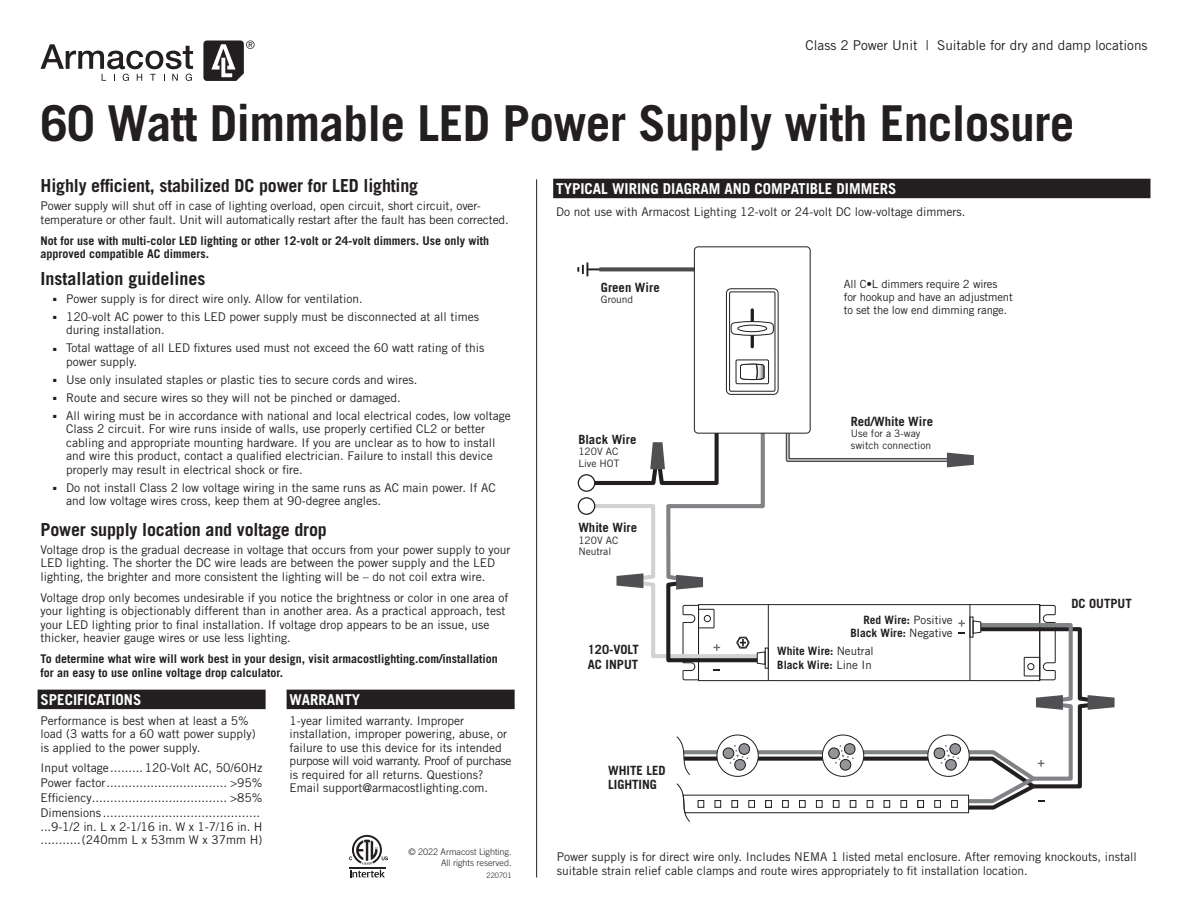
<style>
.page{position:relative;width:1188px;height:918px;background:#fff}
.page>*{position:absolute;margin:0;border:0;box-sizing:border-box;transform-origin:0 0}
.t1{font:700 49.5px "Trade Gothic LT Std";letter-spacing:-.015em;color:#231f20}
.t2{font:700 18px "Trade Gothic LT Std";letter-spacing:-.01em;color:#231f20}
.t3{font:700 15px "Trade Gothic LT Std";color:#fff}
.t4{font:13.5px "Trade Gothic LT Std";color:#231f20}
.t5{font:700 12.75px/14.1px "Trade Gothic LT Std";color:#231f20}
.t6{font:12px/13.5px "Trade Gothic LT Std";color:#231f20}
.t7{font:700 12px/13.5px "Trade Gothic LT Std";color:#231f20}
.t8{font:700 11.55px/13.6px "Trade Gothic LT Std";color:#231f20;text-align:right}
.t9{font:11.25px/12.8px "Trade Gothic LT Std";letter-spacing:-.01em;color:#231f20}
.t10{font:10.2px/11.6px "Trade Gothic LT Std";color:#231f20}
.t11{font:300 9px/10.5px "Trade Gothic LT Std";color:#231f20;text-align:right}
.t12{font:300 7.5px "Trade Gothic LT Std";color:#231f20}
.s1{font-weight:400}
</style>
<div class="page">
<div style="left:578px;top:474px;width:17px;height:18px;border:1px solid #231f20;border-radius:50%"></div>
<hr style="left:588px;top:268px;width:113px;height:2px;background:#231f20">
<svg style="left:599px;top:267px;width:95px;height:4px"></svg>
<svg style="left:577px;top:263px;width:11px;height:13px"></svg>
<div style="left:694px;top:247px;width:116px;height:186px;background:#fff;border-radius:4px"></div>
<div style="left:694px;top:246px;width:117px;height:188px;border:1px solid #231f20;border-radius:4px"></div>
<svg style="left:726px;top:288px;width:53px;height:107px"></svg>
<div style="left:578px;top:497px;width:17px;height:18px;border:1px solid #231f20;border-radius:50%"></div>
<svg style="left:582px;top:405px;width:533px;height:417px"></svg>
<svg style="left:203px;top:40px;width:52px;height:41px"></svg>
<svg style="left:41px;top:44px;width:152px;height:37px"></svg>
<div style="left:38px;top:690px;width:228px;height:19px;background:#231f20"></div>
<div style="left:287px;top:690px;width:228px;height:19px;background:#231f20"></div>
<hr style="left:536px;top:179px;width:1px;height:699px;background:#231f20">
<div style="left:553px;top:179px;width:597px;height:19px;background:#231f20"></div>
<svg style="left:349px;top:835px;width:39px;height:43px"></svg>
<p class="t4" style="left:806px;top:37px;width:343px">Class 2 Power Unit | Suitable for dry and damp locations</p>
<h1 class="t1" style="left:40px;top:93px;width:1036px">60 Watt Dimmable LED Power Supply with Enclosure</h1>
<h2 class="t2" style="left:41px;top:175px;width:379px">Highly efficient, stabilized DC power for LED lighting</h2>
<p class="t6" style="left:41px;top:199px;width:470px">Power supply will shut off in case of lighting overload, open circuit, short circuit, over&shy;temperature or other fault. Unit will automatically restart after the fault has been corrected.</p>
<p class="t7" style="left:41px;top:233px;width:450px">Not for use with multi-color LED lighting or other 12-volt or 24-volt dimmers. Use only with approved compatible AC dimmers.</p>
<h2 class="t2" style="left:41px;top:268px;width:167px">Installation guidelines</h2>
<p class="t6" style="left:53px;top:292px;width:311px">■ Power supply is for direct wire only. Allow for ventilation.</p>
<p class="t6" style="left:66px;top:310px;width:414px;text-indent:-13px">■ 120-volt AC power to this LED power supply must be disconnected at all times during installation.</p>
<p class="t6" style="left:66px;top:341px;width:420px;text-indent:-13px">■ Total wattage of all LED fixtures used must not exceed the 60 watt rating of this power supply.</p>
<p class="t6" style="left:53px;top:373px;width:365px">■ Use only insulated staples or plastic ties to secure cords and wires.</p>
<p class="t6" style="left:53px;top:391px;width:349px">■ Route and secure wires so they will not be pinched or damaged.</p>
<p class="t6" style="left:66px;top:409px;width:446px;text-indent:-13px">■ All wiring must be in accordance with national and local electrical codes, low voltage Class 2 circuit. For wire runs inside of walls, use properly certified CL2 or better cabling and appropriate mounting hardware. If you are unclear as to how to install and wire this product, contact a qualified electrician. Failure to install this device properly may result in electrical shock or fire.</p>
<p class="t6" style="left:66px;top:481px;width:431px;text-indent:-13px">■ Do not install Class 2 low voltage wiring in the same runs as AC main power. If AC and low voltage wires cross, keep them at 90-degree angles.</p>
<h2 class="t2" style="left:41px;top:519px;width:288px">Power supply location and voltage drop</h2>
<p class="t6" style="left:41px;top:543px;width:471px">Voltage drop is the gradual decrease in voltage that occurs from your power supply to your<br>LED lighting. The shorter the DC wire leads are between the power supply and the LED lighting, the brighter and more consistent the lighting will be – do not coil extra wire.</p>
<p class="t6" style="left:41px;top:591px;width:469px">Voltage drop only becomes undesirable if you notice the brightness or color in one area of your lighting is objectionably different than in another area. As a practical approach, test your LED lighting prior to final installation. If voltage drop appears to be an issue, use thicker, heavier gauge wires or use less lighting.</p>
<p class="t7" style="left:41px;top:652px;width:459px">To determine what wire will work best in your design, visit armacostlighting.com/installation for an easy to use online voltage drop calculator.</p>
<p class="t3" style="left:41px;top:690px;width:102px">SPECIFICATIONS</p>
<p class="t6" style="left:41px;top:714px;width:217px">Performance is best when at least a 5% load (3 watts for a 60 watt power supply) is applied to the power supply.</p>
<p class="t6" style="left:41px;top:760px;width:224px;line-height:15px;text-align:justify">Input voltage .........120-Volt AC, 50/60Hz Power factor ................................. &gt;95% Efficiency..................................... &gt;85% Dimensions ...........................................</p>
<p class="t6" style="left:41px;top:819px;width:224px">...9-1/2 in. L x 2-1/16 in. W x 1-7/16 in. H ...........(240mm L x 53mm W x 37mm H)</p>
<p class="t3" style="left:556px;top:179px;width:342px">TYPICAL WIRING DIAGRAM AND COMPATIBLE DIMMERS</p>
<p class="t6" style="left:556px;top:205px;width:411px">Do not use with Armacost Lighting 12-volt or 24-volt DC low-voltage dimmers.</p>
<p class="t9" style="left:844px;top:278px;width:171px">All C•L dimmers require 2 wires for hookup and have an adjustment to set the low end dimming range.</p>
<p class="t5" style="left:601px;top:280px;width:60px">Green Wire</p>
<p class="t10" style="left:601px;top:294px;width:34px">Ground</p>
<p class="t5" style="left:851px;top:414px;width:84px">Red/White Wire</p>
<p class="t10" style="left:851px;top:428px;width:82px">Use for a 3-way switch connection</p>
<p class="t5" style="left:578px;top:432px;width:60px">Black Wire</p>
<p class="t10" style="left:578px;top:446px;width:43px">120V AC<br>Live HOT</p>
<p class="t5" style="left:578px;top:521px;width:60px">White Wire</p>
<p class="t10" style="left:578px;top:534px;width:41px">120V AC<br>Neutral</p>
<p class="t5" style="left:1071px;top:597px;width:62px">DC OUTPUT</p>
<p class="t8" style="left:850px;top:613px;width:104px">Red Wire: <span class="s1">Positive<br></span>Black Wire: <span class="s1">Negative</span></p>
<p class="t5" style="left:588px;top:643px;width:53px">120-VOLT<br>AC INPUT</p>
<p class="t8" style="left:777px;top:644px;width:98px;text-align:left">White Wire: <span class="s1">Neutral<br></span>Black Wire: <span class="s1">Line In</span></p>
<p class="t3" style="left:290px;top:690px;width:72px">WARRANTY</p>
<p class="t6" style="left:290px;top:714px;width:224px">1-year limited warranty. Improper installation, improper powering, abuse, or failure to use this device for its intended purpose will void warranty. Proof of purchase is required for all returns. Questions?<br>Email support@armacostlighting.com.</p>
<p class="t5" style="left:608px;top:763px;width:59px">WHITE LED<br>LIGHTING</p>
<p class="t11" style="left:408px;top:846px;width:105px">© 2022 Armacost Lighting.<br>All rights reserved.</p>
<p class="t12" style="left:487px;top:870px;width:27px">220701</p>
<p class="t6" style="left:557px;top:850px;width:581px">Power supply is for direct wire only. Includes NEMA 1 listed metal enclosure. After removing knockouts, install suitable strain relief cable clamps and route wires appropriately to fit installation location.</p>
</div>
